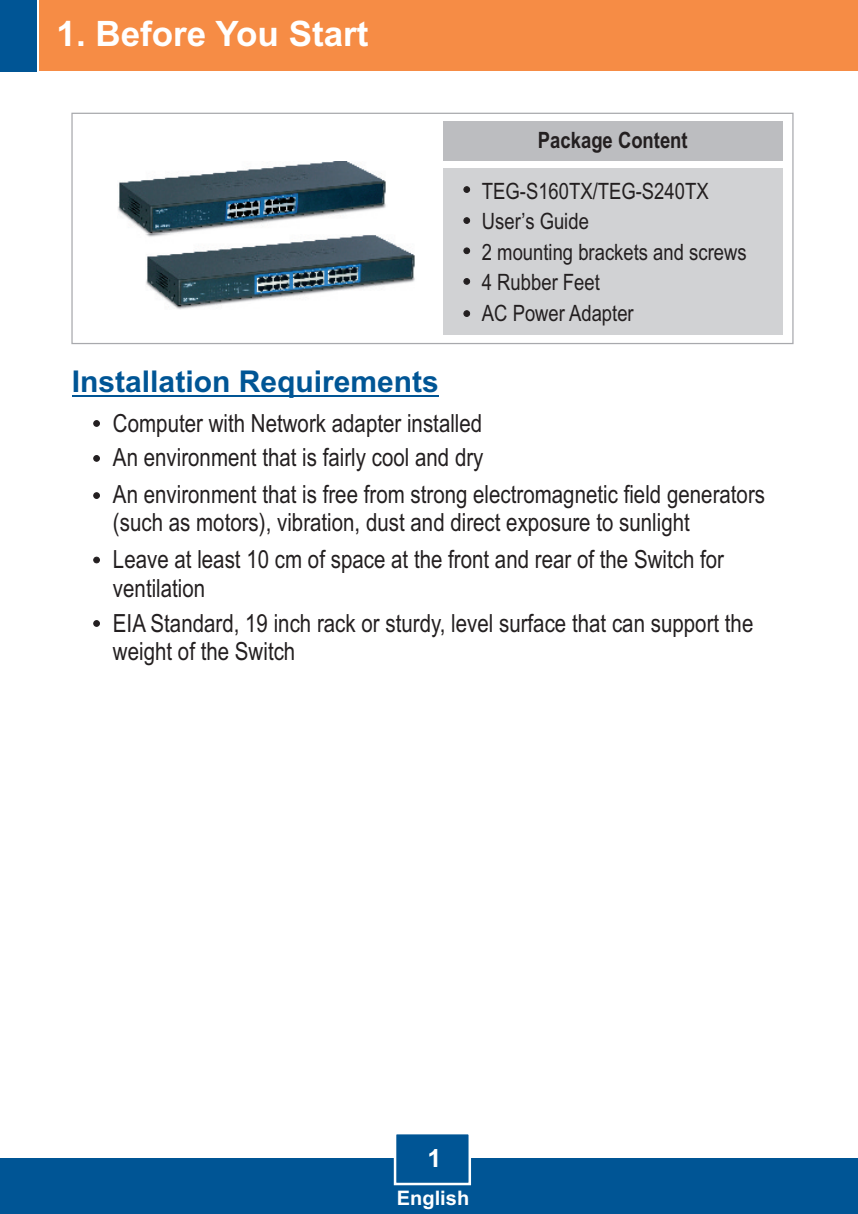
<style>
.page{position:relative;width:858px;height:1214px;background:#fff}
.page>*{position:absolute;margin:0;border:0;box-sizing:border-box;transform-origin:0 0}
.t1{font:700 35px "Arial";color:#fff}
.t2{font:700 30px "Arial";color:#005595}
.t3{font:25px/28.2px "Arial Narrow";color:#231f20}
.t4{font:700 25px "Arial";color:#fff}
.t5{font:22.5px/30.5px "Arial Narrow";color:#231f20}
.t6{font:700 22.5px "Arial Narrow";color:#231f20}
.t7{font:700 20px "Arial";color:#fff}
</style>
<div class="page">
<div style="left:0;top:1158px;width:858px;height:55px;background:#005595"></div>
<div style="left:39px;top:0;width:819px;height:71px;background:#f68c45"></div>
<div style="left:0;top:0;width:36px;height:71px;background:#005595"></div>
<svg style="left:393px;top:1134px;width:79px;height:52px"></svg>
<hr style="left:72px;top:395px;width:367px;height:1px;background:#005595">
<svg style="left:71px;top:112px;width:723px;height:233px"></svg>
<div style="left:442px;top:168px;width:340px;height:166px;background:#d1d2d4"></div>
<div style="left:442px;top:121px;width:340px;height:40px;background:#bcbdc0"></div>
<div style="left:463px;top:186px;width:7px;height:7px;background:#231f20;border:1px solid #231f20;border-radius:50%"></div>
<svg style="left:93px;top:420px;width:7px;height:6px"></svg>
<svg style="left:93px;top:557px;width:7px;height:6px"></svg>
<div style="left:463px;top:217px;width:7px;height:7px;background:#231f20;border:1px solid #231f20;border-radius:50%"></div>
<svg style="left:93px;top:492px;width:7px;height:6px"></svg>
<svg style="left:463px;top:248px;width:7px;height:6px"></svg>
<svg style="left:463px;top:278px;width:7px;height:6px"></svg>
<svg style="left:93px;top:455px;width:7px;height:6px"></svg>
<div style="left:463px;top:310px;width:7px;height:7px;background:#231f20;border:1px solid #231f20;border-radius:50%"></div>
<svg style="left:93px;top:620px;width:7px;height:6px"></svg>
<img style="left:117px;top:162px;width:270px;height:76px">
<img style="left:146px;top:234px;width:270px;height:77px">
<h1 class="t1" style="left:57px;top:21px;width:313px">1. Before You Start</h1>
<p class="t6" style="left:538px;top:131px;width:151px">Package Content</p>
<p class="t5" style="left:482px;top:178px;width:266px">TEG-S160TX/TEG-S240TX<br>User’s Guide<br>2 mounting brackets and screws<br>4 Rubber Feet<br>AC Power Adapter</p>
<p class="t2" style="left:72px;top:370px;width:368px">Installation Requirements</p>
<p class="t3" style="left:113px;top:408px;width:372px;line-height:34px">Computer with Network adapter installed<br>An environment that is fairly cool and dry</p>
<p class="t3" style="left:113px;top:482px;width:653px">An environment that is free from strong electromagnetic field generators (such as motors), vibration, dust and direct exposure to sunlight</p>
<p class="t3" style="left:113px;top:547px;width:612px">Leave at least 10 cm of space at the front and rear of the Switch for ventilation</p>
<p class="t3" style="left:113px;top:611px;width:642px">EIA Standard, 19 inch rack or sturdy, level surface that can support the weight of the Switch</p>
<p class="t4" style="left:427px;top:1148px;width:15px">1</p>
<p class="t7" style="left:397px;top:1190px;width:74px">English</p>
</div>
